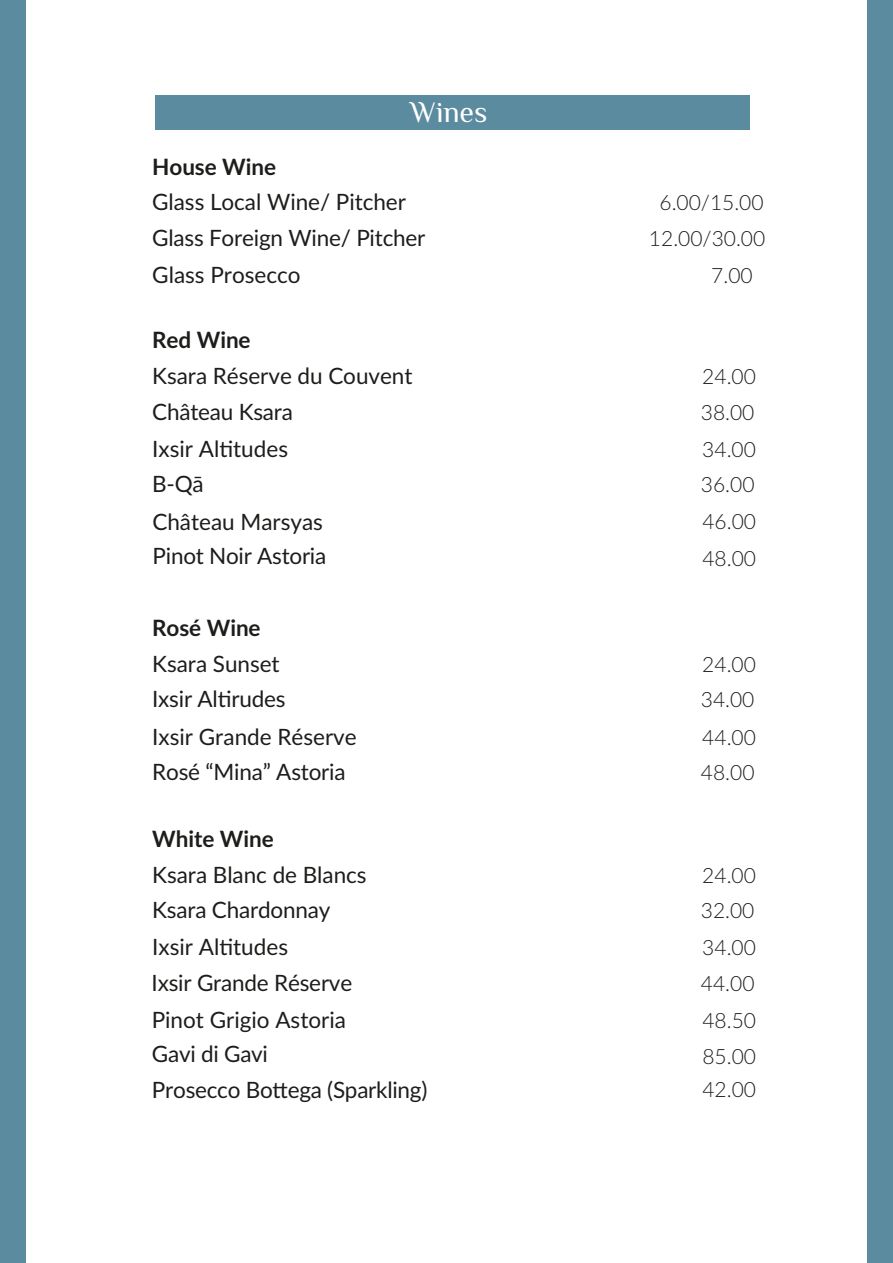
<style>
.page{position:relative;width:893px;height:1263px;background:#fff}
.page>*{position:absolute;margin:0;border:0;box-sizing:border-box;transform-origin:0 0}
.t1{font:29.85px "Philosopher";color:#fff}
.t2{font:22.5px/37.3px "Lato";color:#1d1d1b}
.t3{font:700 22.5px "Lato";color:#1d1d1b}
.t4{font:300 21px/36.3px "Lato";color:#1d1d1b;text-align:justify}
</style>
<div class="page">
<div style="left:155px;top:95px;width:595px;height:35px;background:#5b8b9f"></div>
<div style="left:0;top:0;width:26px;height:1263px;background:#5b8b9f"></div>
<div style="left:867px;top:0;width:26px;height:1263px;background:#5b8b9f"></div>
<p class="t3" style="left:152px;top:150px;width:125px">House Wine</p>
<h1 class="t1" style="left:410px;top:93px;width:79px">Wines</h1>
<p class="t2" style="left:152px;top:183px;width:255px">Glass Local Wine/ Pitcher</p>
<p class="t2" style="left:152px;top:218px;width:275px">Glass Foreign Wine/ Pitcher<br>Glass Prosecco</p>
<p class="t3" style="left:152px;top:323px;width:100px">Red Wine</p>
<p class="t2" style="left:152px;top:356px;width:262px">Ksara Réserve du Couvent</p>
<p class="t2" style="left:152px;top:392px;width:142px">Château Ksara<br>Ixsir Altitudes</p>
<p class="t2" style="left:152px;top:464px;width:172px">B-Qā<br>Château Marsyas</p>
<p class="t2" style="left:153px;top:536px;width:175px">Pinot Noir Astoria</p>
<p class="t3" style="left:152px;top:611px;width:110px">Rosé Wine</p>
<p class="t4" style="left:659px;top:184px;width:106px">6.00/15.00</p>
<p class="t4" style="left:649px;top:220px;width:118px">12.00/30.00</p>
<p class="t4" style="left:711px;top:257px;width:43px">7.00</p>
<p class="t4" style="left:701px;top:358px;width:57px">24.00<br>38.00<br>34.00</p>
<p class="t4" style="left:701px;top:465px;width:57px;line-height:36.8px">36.00<br>46.00<br>48.00</p>
<p class="t2" style="left:152px;top:644px;width:129px">Ksara Sunset</p>
<p class="t4" style="left:701px;top:645px;width:57px">24.00<br>34.00<br>44.00</p>
<p class="t2" style="left:152px;top:680px;width:206px">Ixsir Altirudes<br>Ixsir Grande Réserve</p>
<p class="t2" style="left:152px;top:752px;width:195px">Rosé “Mina” Astoria</p>
<p class="t4" style="left:701px;top:753px;width:55px">48.00</p>
<p class="t3" style="left:152px;top:822px;width:123px">White Wine</p>
<p class="t2" style="left:152px;top:855px;width:216px">Ksara Blanc de Blancs</p>
<p class="t2" style="left:152px;top:890px;width:180px">Ksara Chardonnay<br>Ixsir Altitudes</p>
<p class="t2" style="left:152px;top:963px;width:202px">Ixsir Grande Réserve<br>Pinot Grigio Astoria</p>
<p class="t2" style="left:152px;top:1035px;width:277px;line-height:36.2px">Gavi di Gavi<br>Prosecco Bottega (Sparkling)</p>
<p class="t4" style="left:701px;top:856px;width:57px">24.00<br>32.00<br>34.00</p>
<p class="t4" style="left:701px;top:964px;width:57px;line-height:36.8px">44.00<br>48.50<br>85.00</p>
<p class="t4" style="left:702px;top:1071px;width:55px">42.00</p>
</div>
